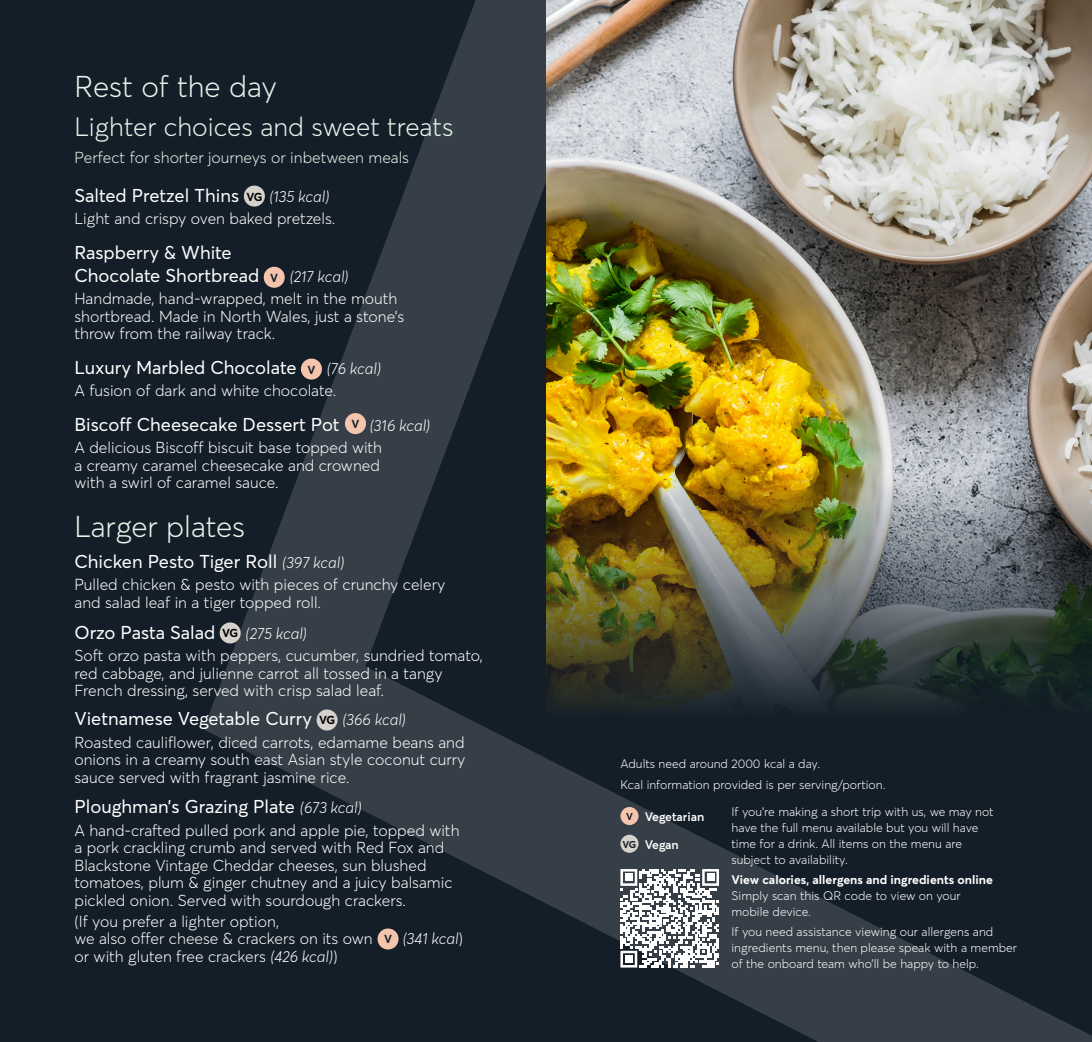
<style>
.page{position:relative;width:1092px;height:1042px;background:#fff}
.page>*{position:absolute;margin:0;border:0;box-sizing:border-box;transform-origin:0 0}
.t1{font:300 29.75px "Averta";color:#e2f5e9}
.t2{font:300 26.25px "Averta";color:#e2f5e9}
.t3{font:18.38px/23.1px "Averta";color:#fff}
.t4{font:300 15.75px/17.5px "Averta";color:#fff}
.t5{font:italic 300 15.75px "Averta";color:#fff}
.t6{font:300 15.75px "Averta";color:#e2f5e9}
.t7{font:300 12.25px/15.8px "Averta";color:#fff}
.t8{font:700 12.25px "Averta";color:#fff}
.t9{font:600 12.25px "Averta";letter-spacing:-.005em;color:#fff}
.t10{font:700 11.55px "Averta";color:#000}
.t11{font:700 11.55px "Averta";color:#131e29}
.s1{font-weight:300;font-style:italic;font-size:15.75px}
.s2{font-style:normal}
.s3{font-style:italic}
.s4{font-weight:700;font-size:9.8px;color:#131e29}
</style>
<div class="page">
<div style="left:0;top:0;width:1091px;height:1042px;background:#131e29"></div>
<img style="left:204px;top:0;width:887px;height:1042px">
<div style="left:620px;top:835px;width:18px;height:18px;background:#d6d1ca;border-radius:50%"></div>
<div style="left:620px;top:807px;width:18px;height:18px;background:#f4c5ac;border-radius:50%"></div>
<svg style="left:620px;top:869px;width:99px;height:98px;background:#aaaeb2"></svg>
<div style="left:625px;top:874px;width:7px;height:7px;background:#fff"></div>
<div style="left:707px;top:874px;width:7px;height:7px;background:#fff"></div>
<div style="left:625px;top:955px;width:7px;height:8px;background:#fff"></div>
<div style="left:244px;top:186px;width:21px;height:21px;background:#d6d1ca;border-radius:50%"></div>
<div style="left:301px;top:358px;width:21px;height:21px;background:#f4c5ac;border-radius:50%"></div>
<div style="left:264px;top:267px;width:21px;height:21px;background:#f4c5ac;border-radius:50%"></div>
<div style="left:345px;top:413px;width:21px;height:21px;background:#f4c5ac;border-radius:50%"></div>
<div style="left:316px;top:709px;width:21px;height:21px;background:#d6d1ca;border-radius:50%"></div>
<div style="left:220px;top:622px;width:21px;height:21px;background:#d6d1ca;border-radius:50%"></div>
<div style="left:377px;top:928px;width:21px;height:21px;background:#f4c5ac;border-radius:50%"></div>
<h1 class="t1" style="left:74px;top:68px;width:204px">Rest of the day</h1>
<h2 class="t2" style="left:74px;top:110px;width:380px">Lighter choices and sweet treats</h2>
<p class="t6" style="left:74px;top:148px;width:336px">Perfect for shorter journeys or inbetween meals</p>
<p class="t3" style="left:74px;top:184px;width:166px">Salted Pretzel Thins</p>
<p class="t5" style="left:269px;top:186px;width:61px">(135 kcal)</p>
<p class="t4" style="left:74px;top:210px;width:262px">Light and crispy oven baked pretzels.</p>
<p class="t3" style="left:74px;top:241px;width:186px">Raspberry &amp; White<br>Chocolate Shortbread</p>
<p class="t10" style="left:246px;top:189px;width:18px">VG</p>
<p class="t5" style="left:290px;top:266px;width:60px">(217 kcal)</p>
<p class="t4" style="left:74px;top:290px;width:331px">Handmade, hand-wrapped, melt in the mouth shortbread. Made in North Wales, just a stone’s throw from the railway track.</p>
<p class="t3" style="left:74px;top:356px;width:223px">Luxury Marbled Chocolate</p>
<p class="t5" style="left:327px;top:358px;width:56px">(76 kcal)</p>
<p class="t4" style="left:74px;top:382px;width:263px">A fusion of dark and white chocolate.</p>
<p class="t3" style="left:74px;top:412px;width:266px">Biscoff Cheesecake Dessert Pot</p>
<p class="t5" style="left:370px;top:415px;width:62px">(316 kcal)</p>
<p class="t4" style="left:74px;top:439px;width:309px">A delicious Biscoff biscuit base topped with a creamy caramel cheesecake and crowned with a swirl of caramel sauce.</p>
<h1 class="t1" style="left:74px;top:508px;width:172px">Larger plates</h1>
<p class="t3" style="left:74px;top:549px;width:271px">Chicken Pesto Tiger Roll <span class="s1">(397 kcal)</span></p>
<p class="t4" style="left:74px;top:576px;width:372px">Pulled chicken &amp; pesto with pieces of crunchy celery and salad leaf in a tiger topped roll.</p>
<p class="t3" style="left:74px;top:620px;width:142px">Orzo Pasta Salad</p>
<p class="t5" style="left:245px;top:623px;width:63px">(275 kcal)</p>
<p class="t4" style="left:74px;top:647px;width:410px">Soft orzo pasta with peppers, cucumber, sundried tomato, red cabbage, and julienne carrot all tossed in a tangy<br>French dressing, served with crisp salad leaf.</p>
<p class="t3" style="left:74px;top:707px;width:239px">Vietnamese Vegetable Curry</p>
<p class="t5" style="left:342px;top:710px;width:65px">(366 kcal)</p>
<p class="t4" style="left:74px;top:733px;width:392px;text-align:justify">Roasted cauliflower, diced carrots, edamame beans and onions in a creamy south east Asian style coconut curry sauce served with fragrant jasmine rice.</p>
<p class="t3" style="left:74px;top:795px;width:289px">Ploughman’s Grazing Plate <span class="s1">(673 kcal)</span></p>
<p class="t4" style="left:74px;top:821px;width:386px">A hand-crafted pulled pork and apple pie, topped with a pork crackling crumb and served with Red Fox and Blackstone Vintage Cheddar cheeses, sun blushed tomatoes, plum &amp; ginger chutney and a juicy balsamic pickled onion. Served with sourdough crackers.</p>
<p class="t4" style="left:74px;top:912px;width:300px">(If you prefer a lighter option,<br>we also offer cheese &amp; crackers on its own</p>
<p class="t11" style="left:270px;top:270px;width:9px">V</p>
<p class="t11" style="left:307px;top:362px;width:9px">V</p>
<p class="t11" style="left:351px;top:416px;width:9px">V</p>
<p class="t10" style="left:222px;top:626px;width:18px">VG</p>
<p class="t10" style="left:319px;top:713px;width:18px">VG</p>
<p class="t5" style="left:403px;top:929px;width:62px">(341 kcal<span class="s2">)</span></p>
<p class="t11" style="left:384px;top:932px;width:9px">V</p>
<p class="t4" style="left:74px;top:947px;width:265px">or with gluten free crackers <span class="s3">(426 kcal)</span>)</p>
<p class="t7" style="left:620px;top:753px;width:266px;line-height:20.7px">Adults need around 2000 kcal a day.<br>Kcal information provided is per serving/portion.</p>
<p class="t9" style="left:626px;top:808px;width:80px"><span class="s4">V</span> Vegetarian</p>
<p class="t9" style="left:622px;top:836px;width:58px"><span class="s4">VG</span> Vegan</p>
<p class="t7" style="left:731px;top:804px;width:264px">If you’re making a short trip with us, we may not have the full menu available but you will have time for a drink. All items on the menu are subject to availability.</p>
<p class="t8" style="left:731px;top:872px;width:263px">View calories, allergens and ingredients online</p>
<p class="t7" style="left:731px;top:887px;width:231px">Simply scan this QR code to view on your mobile device.</p>
<p class="t7" style="left:731px;top:924px;width:287px">If you need assistance viewing our allergens and ingredients menu, then please speak with a member of the onboard team who’ll be happy to help.</p>
</div>
